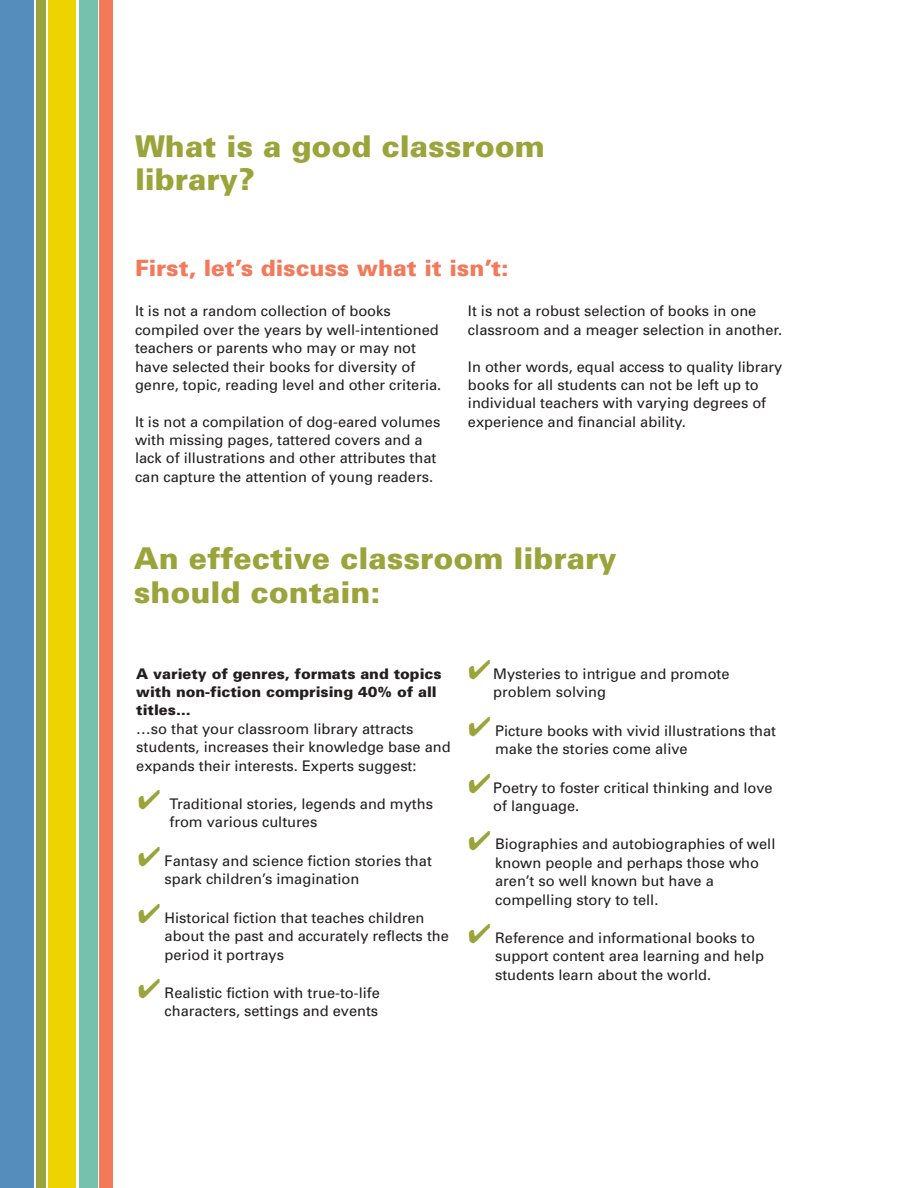
<style>
.page{position:relative;width:918px;height:1188px;background:#fff}
.page>*{position:absolute;margin:0;border:0;box-sizing:border-box;transform-origin:0 0}
.t1{font:900 30px/33.8px "Univers";color:#9ba43a}
.t2{font:900 22.5px "Univers";color:#f3795b}
.t3{font:14.7px/18.3px "Univers";color:#231f1f}
.t4{font:900 14.7px/18.3px "Univers";color:#231f1f}
</style>
<div class="page">
<div style="left:36px;top:0;width:9px;height:1188px;background:#9ba43a"></div>
<div style="left:48px;top:0;width:28px;height:1188px;background:#edd400"></div>
<div style="left:79px;top:0;width:18px;height:1188px;background:#76c1ad"></div>
<div style="left:0;top:0;width:34px;height:1188px;background:#558ebd"></div>
<div style="left:99px;top:0;width:14px;height:1188px;background:#f3795b"></div>
<h1 class="t1" style="left:135px;top:132px;width:411px">What is a good classroom library?</h1>
<h2 class="t2" style="left:135px;top:259px;width:375px">First, let’s discuss what it isn’t:</h2>
<p class="t3" style="left:135px;top:303px;width:308px">It is not a random collection of books compiled over the years by well-intentioned teachers or parents who may or may not have selected their books for diversity of genre, topic, reading level and other criteria.</p>
<p class="t3" style="left:135px;top:414px;width:307px">It is not a compilation of dog-eared volumes with missing pages, tattered covers and a lack of illustrations and other attributes that can capture the attention of young readers.</p>
<p class="t3" style="left:468px;top:303px;width:316px">It is not a robust selection of books in one classroom and a meager selection in another.</p>
<p class="t3" style="left:468px;top:359px;width:316px">In other words, equal access to quality library books for all students can not be left up to individual teachers with varying degrees of experience and financial ability.</p>
<h1 class="t1" style="left:134px;top:544px;width:485px">An effective classroom library should contain:</h1>
<p class="t4" style="left:136px;top:666px;width:307px">A variety of genres, formats and topics with non-fiction comprising 40% of all titles…</p>
<p class="t3" style="left:136px;top:721px;width:316px">…so that your classroom library attracts students, increases their knowledge base and expands their interests. Experts suggest:</p>
<p class="t3" style="left:169px;top:796px;width:265px">Traditional stories, legends and myths from various cultures</p>
<p class="t3" style="left:165px;top:853px;width:269px">Fantasy and science fiction stories that spark children’s imagination</p>
<p class="t3" style="left:165px;top:910px;width:286px">Historical fiction that teaches children about the past and accurately reflects the period it portrays</p>
<p class="t3" style="left:165px;top:985px;width:217px">Realistic fiction with true-to-life characters, settings and events</p>
<p class="t3" style="left:493px;top:666px;width:238px">Mysteries to intrigue and promote problem solving</p>
<p class="t3" style="left:495px;top:723px;width:283px">Picture books with vivid illustrations that make the stories come alive</p>
<p class="t3" style="left:493px;top:780px;width:281px">Poetry to foster critical thinking and love of language.</p>
<p class="t3" style="left:495px;top:836px;width:282px">Biographies and autobiographies of well known people and perhaps those who aren’t so well known but have a compelling story to tell.</p>
<p class="t3" style="left:495px;top:930px;width:270px">Reference and informational books to support content area learning and help students learn about the world.</p>
</div>
